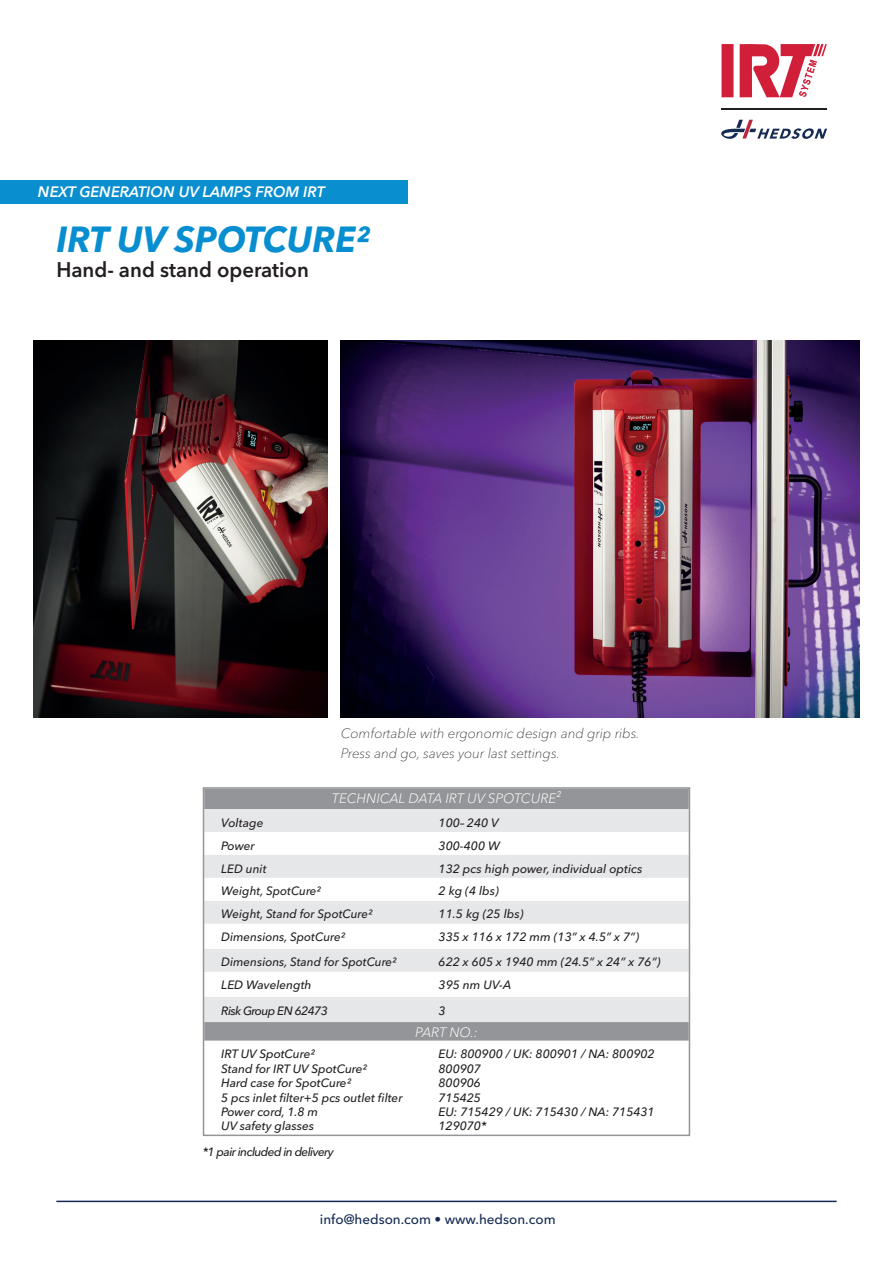
<style>
.page{position:relative;width:893px;height:1263px;background:#fff}
.page>*{position:absolute;margin:0;border:0;box-sizing:border-box;transform-origin:0 0}
.t1{font:italic 700 36px "Avenir Next LT Pro";color:#068ed0}
.t2{font:600 21px "Avenir Next LT Pro";color:#231f20}
.t3{font:italic 600 15px "Avenir Next LT Pro";color:#fff}
.t4{font:italic 100 13.5px/20.4px "Avenir Next LT Pro";color:#231f20}
.t5{font:italic 300 13.5px "Avenir Next LT Pro";color:#fff}
.t6{font:500 13.5px "Avenir Next LT Pro";color:#162b52}
.t7{font:italic 500 12px/14.4px "Avenir Next LT Pro";letter-spacing:-.005em;color:#231f20}
.t8{font:italic 500 12px "Avenir Next LT Pro";letter-spacing:-.05em;color:#231f20}
</style>
<div class="page">
<hr style="left:56px;top:1200px;width:781px;height:2px;background:#162b52">
<div style="left:0;top:180px;width:407px;height:23px;background:#098fcf"></div>
<hr style="left:721px;top:108px;width:106px;height:1px;background:#231f20">
<svg style="left:721px;top:120px;width:106px;height:19px"></svg>
<div style="left:721px;top:44px;width:12px;height:53px;background:#d11e39"></div>
<svg style="left:740px;top:44px;width:87px;height:53px"></svg>
<div style="left:206px;top:790px;width:481px;height:251px;background:#939598"></div>
<div style="left:206px;top:809px;width:481px;height:213px;background:#e6e7e9"></div>
<svg style="left:206px;top:832px;width:481px;height:165px"></svg>
<div style="left:203px;top:787px;width:487px;height:349px;border:2px solid #939598"></div>
<img style="left:34px;top:340px;width:294px;height:377px">
<img style="left:341px;top:340px;width:518px;height:377px">
<p class="t3" style="left:38px;top:183px;width:288px">NEXT GENERATION UV LAMPS FROM IRT</p>
<h1 class="t1" style="left:56px;top:217px;width:316px">IRT UV SPOTCURE²</h1>
<h2 class="t2" style="left:56px;top:257px;width:254px">Hand- and stand operation</h2>
<p class="t4" style="left:341px;top:723px;width:300px">Comfortable with ergonomic design and grip ribs.<br>Press and go, saves your last settings.</p>
<p class="t5" style="left:332px;top:790px;width:231px">TECHNICAL DATA IRT UV SPOTCURE²</p>
<p class="t7" style="left:221px;top:815px;width:44px">Voltage</p>
<p class="t7" style="left:438px;top:815px;width:62px">100– 240 V</p>
<p class="t7" style="left:221px;top:838px;width:35px">Power</p>
<p class="t7" style="left:438px;top:838px;width:63px">300-400 W</p>
<p class="t7" style="left:221px;top:861px;width:47px">LED unit</p>
<p class="t7" style="left:438px;top:861px;width:205px">132 pcs high power, individual optics</p>
<p class="t7" style="left:221px;top:884px;width:101px">Weight, SpotCure²</p>
<p class="t7" style="left:438px;top:884px;width:62px">2 kg (4 lbs)</p>
<p class="t7" style="left:221px;top:907px;width:153px">Weight, Stand for SpotCure²</p>
<p class="t7" style="left:438px;top:907px;width:87px">11.5 kg (25 lbs)</p>
<p class="t7" style="left:221px;top:930px;width:125px">Dimensions, SpotCure²</p>
<p class="t7" style="left:438px;top:930px;width:202px">335 x 116 x 172 mm (13” x 4.5” x 7”)</p>
<p class="t7" style="left:221px;top:955px;width:177px">Dimensions, Stand for SpotCure²</p>
<p class="t7" style="left:438px;top:955px;width:224px">622 x 605 x 1940 mm (24.5” x 24” x 76”)</p>
<p class="t7" style="left:221px;top:978px;width:92px">LED Wavelength</p>
<p class="t7" style="left:438px;top:978px;width:74px">395 nm UV-A</p>
<p class="t8" style="left:221px;top:1003px;width:108px">Risk Group EN 62473</p>
<p class="t7" style="left:438px;top:1003px;width:9px">3</p>
<p class="t5" style="left:415px;top:1024px;width:64px">PART NO.:</p>
<p class="t7" style="left:221px;top:1047px;width:183px">IRT UV SpotCure²<br>Stand for IRT UV SpotCure²<br>Hard case for SpotCure²<br>5 pcs inlet filter+5 pcs outlet filter<br>Power cord, 1.8 m<br>UV safety glasses</p>
<p class="t7" style="left:438px;top:1047px;width:218px">EU: 800900 / UK: 800901 / NA: 800902<br>800907<br>800906<br>715425<br>EU: 715429 / UK: 715430 / NA: 715431<br>129070*</p>
<p class="t8" style="left:203px;top:1144px;width:132px">*1 pair included in delivery</p>
<p class="t6" style="left:320px;top:1211px;width:237px">info@hedson.com • www.hedson.com</p>
</div>
